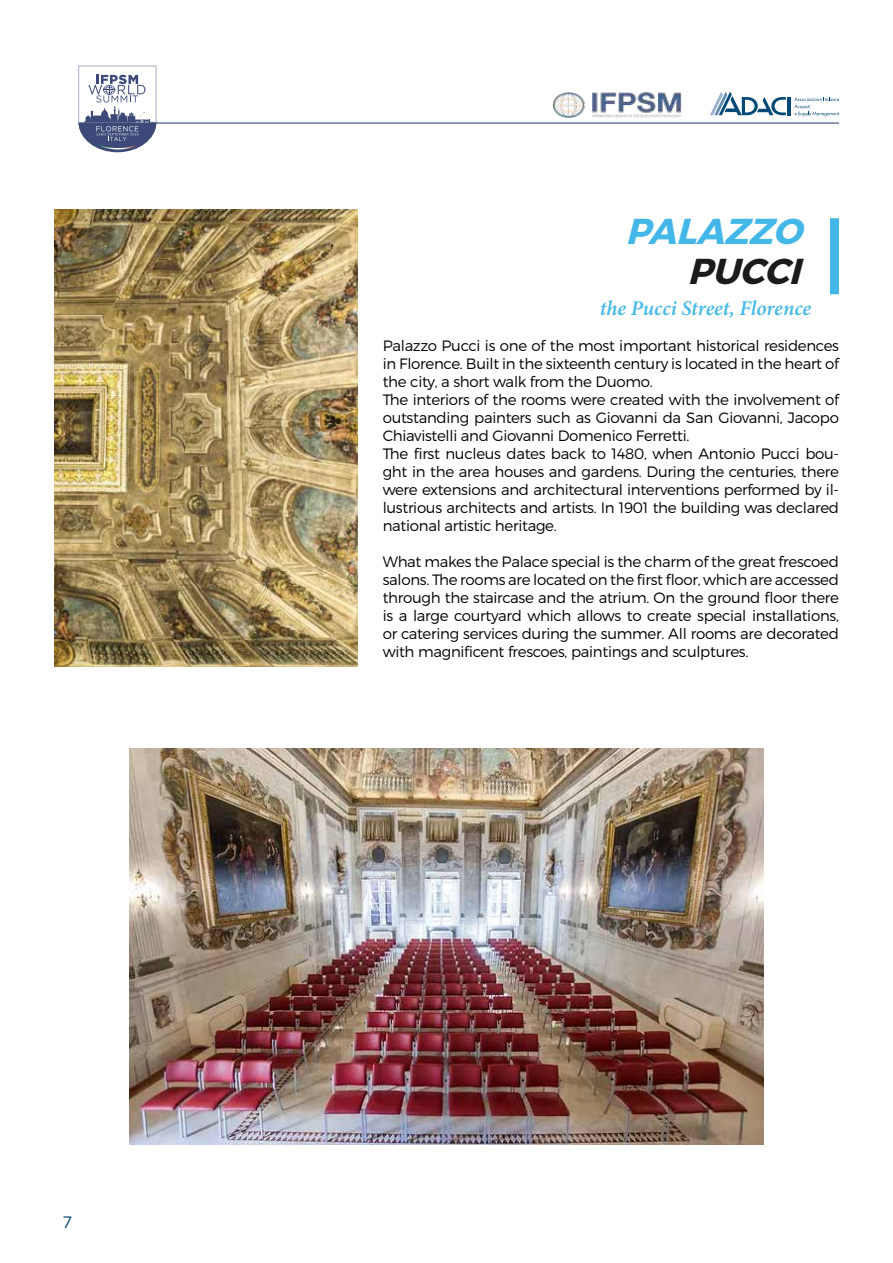
<style>
.page{position:relative;width:893px;height:1263px;background:#fff}
.page>*{position:absolute;margin:0;border:0;box-sizing:border-box;transform-origin:0 0}
.t1{font:italic 700 36px "Montserrat";color:#43b8e8}
.t2{font:italic 700 36px "Montserrat";color:#1b1b1a}
.t3{font:italic 600 21px "Minion Pro";letter-spacing:-.005em;color:#43b8e8}
.t4{font:16.5px "Gotham HTF";color:#004876}
.t5{font:300 15px/18px "Montserrat";letter-spacing:-.02em;color:#000}
</style>
<div class="page">
<hr style="left:152px;top:122px;width:687px;height:2px;background:#3d4978">
<hr style="left:788px;top:97px;width:3px;height:18px;background:#004876">
<svg style="left:710px;top:92px;width:76px;height:23px"></svg>
<svg style="left:794px;top:97px;width:45px;height:19px"></svg>
<img style="left:554px;top:92px;width:128px;height:26px">
<svg style="left:79px;top:66px;width:77px;height:86px"></svg>
<div style="left:830px;top:218px;width:9px;height:76px;background:#43b8e8"></div>
<img style="left:129px;top:748px;width:634px;height:397px">
<img style="left:54px;top:209px;width:303px;height:458px">
<p class="t4" style="left:63px;top:1213px;width:11px">7</p>
<h1 class="t1" style="left:626px;top:209px;width:189px">PALAZZO</h1>
<h1 class="t2" style="left:687px;top:249px;width:126px">PUCCI</h1>
<h2 class="t3" style="left:600px;top:295px;width:213px">the Pucci Street, Florence</h2>
<p class="t5" style="left:383px;top:337px;width:458px">Palazzo Pucci is one of the most important historical residences in Florence. Built in the sixteenth century is located in the heart of the city, a short walk from the Duomo.<br>The interiors of the rooms were created with the involvement of outstanding painters such as Giovanni da San Giovanni, Jacopo Chiavistelli and Giovanni Domenico Ferretti.<br>The first nucleus dates back to 1480, when Antonio Pucci bou&shy;ght in the area houses and gardens. During the centuries, there were extensions and architectural interventions performed by il&shy;lustrious architects and artists. In 1901 the building was declared national artistic heritage.</p>
<p class="t5" style="left:383px;top:553px;width:458px;text-align:justify">What makes the Palace special is the charm of the great frescoed salons. The rooms are located on the first floor, which are accessed through the staircase and the atrium. On the ground floor there is a large courtyard which allows to create special installations, or catering services during the summer. All rooms are decorated with magnificent frescoes, paintings and sculptures.</p>
</div>
